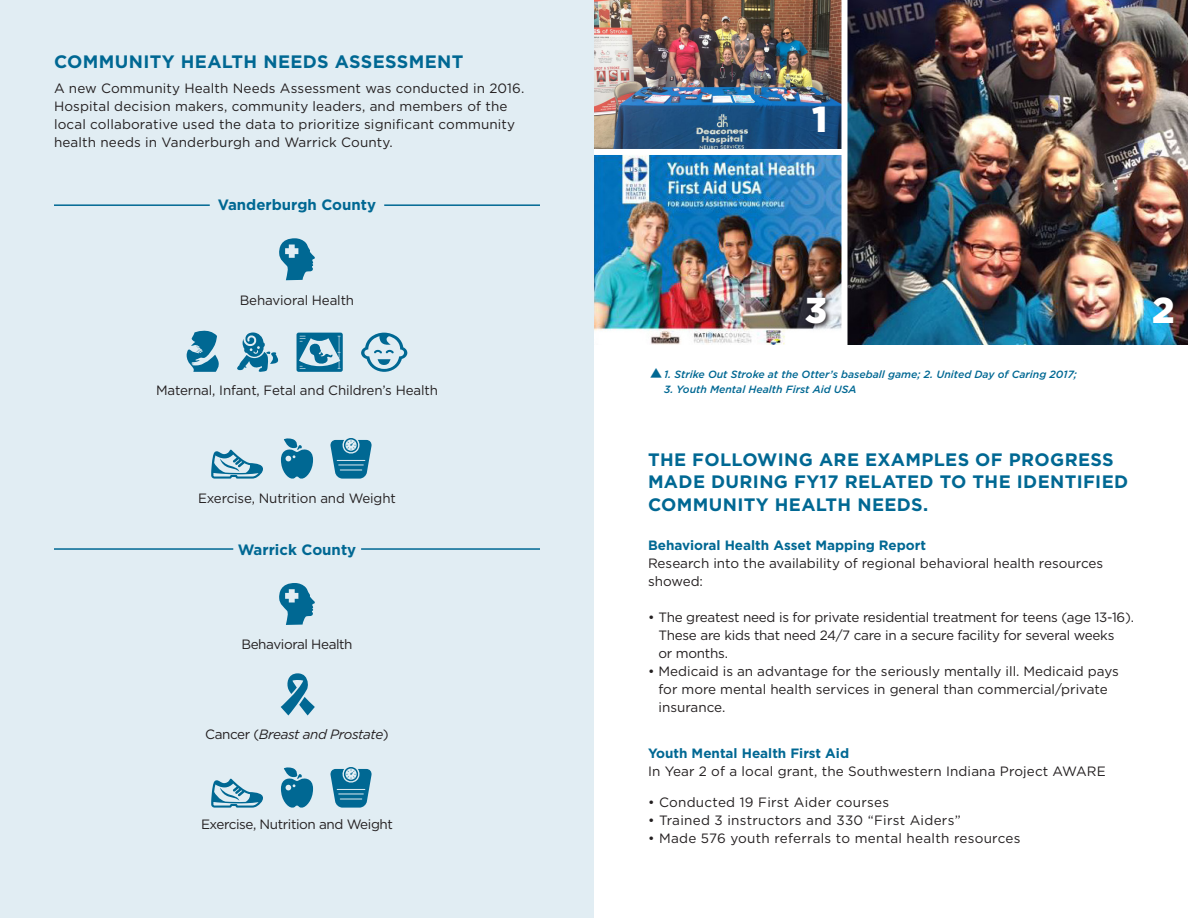
<style>
.page{position:relative;width:1188px;height:918px;background:#fff}
.page>*{position:absolute;margin:0;border:0;box-sizing:border-box;transform-origin:0 0}
.body{font:900 36px "Gotham";color:#fff}
.Heads{font:700 18px/22.5px "Gotham";letter-spacing:.02em;color:#006893}
.t1{font:700 15px "Gotham";color:#006893}
.body-2{font:13.5px/18px "Gotham";color:#231f20}
.body-3{font:13.5px/18px "Gotham";letter-spacing:-.02em;color:#231f20}
.body-4{font:13.5px "Gotham";letter-spacing:.02em;color:#231f20}
.body-5{font:13.5px "Gotham";letter-spacing:-.03em;color:#231f20}
.t2{font:italic 13.5px "Gotham";letter-spacing:-.03em;color:#231f20}
.body-6{font:italic 500 10.5px "Gotham";color:#006893}
.s1{font-style:normal}
.s2{font-weight:700;color:#006893}
</style>
<div class="page">
<div style="left:0;top:0;width:594px;height:918px;background:#e1edf3"></div>
<img style="left:594px;top:0;width:594px;height:345px">
<div style="left:804px;top:295px;width:29px;height:35px;background:#231f20;opacity:.9"></div>
<div style="left:594px;top:149px;width:250px;height:6px;background:#fff"></div>
<div style="left:841px;top:0;width:6px;height:351px;background:#fff"></div>
<svg style="left:330px;top:767px;width:42px;height:41px"></svg>
<svg style="left:330px;top:438px;width:42px;height:41px"></svg>
<svg style="left:279px;top:583px;width:36px;height:42px"></svg>
<svg style="left:279px;top:238px;width:36px;height:42px"></svg>
<svg style="left:281px;top:673px;width:34px;height:43px"></svg>
<svg style="left:237px;top:333px;width:42px;height:39px"></svg>
<svg style="left:297px;top:333px;width:46px;height:39px"></svg>
<svg style="left:187px;top:330px;width:32px;height:42px"></svg>
<svg style="left:361px;top:333px;width:47px;height:39px"></svg>
<svg style="left:211px;top:779px;width:52px;height:29px"></svg>
<svg style="left:211px;top:450px;width:52px;height:29px"></svg>
<svg style="left:281px;top:767px;width:32px;height:41px"></svg>
<svg style="left:281px;top:438px;width:32px;height:41px"></svg>
<hr style="left:384px;top:204px;width:156px;height:2px;background:#006893">
<hr style="left:361px;top:548px;width:179px;height:2px;background:#006893">
<hr style="left:54px;top:204px;width:156px;height:2px;background:#006893">
<hr style="left:54px;top:548px;width:179px;height:2px;background:#006893">
<p class="Heads" style="left:54px;top:51px;width:411px">COMMUNITY HEALTH NEEDS ASSESSMENT</p>
<p class="body-2" style="left:54px;top:79px;width:472px">A new Community Health Needs Assessment was conducted in 2016.<br>Hospital decision makers, community leaders, and members of the local collaborative used the data to prioritize significant community health needs in Vanderburgh and Warrick County.</p>
<p class="t1" style="left:218px;top:195px;width:160px">Vanderburgh County</p>
<p class="body-2" style="left:240px;top:291px;width:116px">Behavioral Health</p>
<p class="body-2" style="left:156px;top:381px;width:283px">Maternal, Infant, Fetal and Children’s Health</p>
<p class="body-2" style="left:198px;top:489px;width:199px">Exercise, Nutrition and Weight</p>
<p class="t1" style="left:238px;top:540px;width:120px">Warrick County</p>
<p class="body-5" style="left:241px;top:636px;width:113px">Behavioral Health</p>
<p class="t2" style="left:205px;top:726px;width:185px"><span class="s1">Cancer (</span>Breast and Prostate<span class="s1">)</span></p>
<p class="body-5" style="left:201px;top:816px;width:193px">Exercise, Nutrition and Weight</p>
<p class="body" style="left:812px;top:94px;width:17px">1</p>
<p class="body" style="left:805px;top:285px;width:24px">3</p>
<p class="body" style="left:1152px;top:285px;width:24px">2</p>
<p class="body-6" style="left:664px;top:368px;width:415px">1. Strike Out Stroke at the Otter’s baseball game; 2. United Day of Caring 2017;</p>
<p class="body-6" style="left:664px;top:383px;width:194px">3. Youth Mental Health First Aid USA</p>
<p class="Heads" style="left:648px;top:448px;width:482px">THE FOLLOWING ARE EXAMPLES OF PROGRESS<br>MADE DURING FY17 RELATED TO THE IDENTIFIED<br>COMMUNITY HEALTH NEEDS.</p>
<p class="body-2" style="left:648px;top:536px;width:457px"><span class="s2">Behavioral Health Asset Mapping Report<br></span>Research into the availability of regional behavioral health resources showed:</p>
<p class="body-3" style="left:659px;top:608px;width:477px;text-indent:-11px">• The greatest need is for private residential treatment for teens (age 13-16).<br>These are kids that need 24/7 care in a secure facility for several weeks<br>or months.</p>
<p class="body-2" style="left:659px;top:662px;width:462px;text-indent:-11px">• Medicaid is an advantage for the seriously mentally ill. Medicaid pays for more mental health services in general than commercial/private insurance.</p>
<p class="body-2" style="left:648px;top:744px;width:459px"><span class="s2">Youth Mental Health First Aid<br></span>In Year 2 of a local grant, the Southwestern Indiana Project AWARE</p>
<p class="body-4" style="left:648px;top:794px;width:243px">• Conducted 19 First Aider courses</p>
<p class="body-4" style="left:648px;top:812px;width:314px">• Trained 3 instructors and 330 “First Aiders”</p>
<p class="body-4" style="left:648px;top:830px;width:374px">• Made 576 youth referrals to mental health resources</p>
</div>
